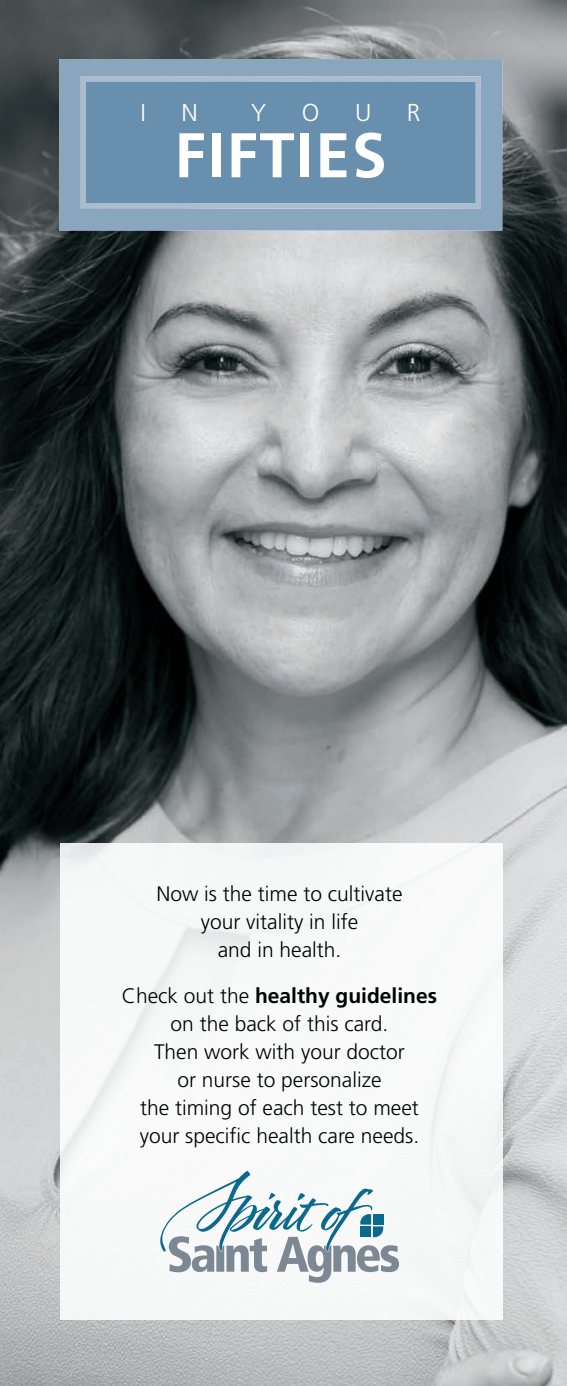
<style>
.page{position:relative;width:567px;height:1386px;background:#fff}
.page>*{position:absolute;margin:0;border:0;box-sizing:border-box;transform-origin:0 0}
.t1{font:700 63px "Frutiger";letter-spacing:.025em;color:#fff}
.t2{font:300 24.5px "Frutiger";color:#fff}
.t3{font:300 21px/28px "Frutiger";color:#000101;text-align:center}
.s1{font-weight:700}
</style>
<div class="page">
<img style="left:0;top:0;width:567px;height:1386px">
<div style="left:59px;top:59px;width:443px;height:171px;background:#8aa5be"></div>
<img style="left:60px;top:844px;width:443px;height:475px">
<img style="left:81px;top:76px;width:400px;height:132px">
<svg style="left:160px;top:1171px;width:239px;height:112px"></svg>
<p class="t2" style="left:141px;top:99px;width:7px">I</p>
<p class="t2" style="left:182px;top:99px;width:18px">N</p>
<p class="t2" style="left:251px;top:99px;width:16px">Y</p>
<p class="t2" style="left:302px;top:99px;width:19px">O</p>
<p class="t2" style="left:355px;top:99px;width:18px">U</p>
<p class="t2" style="left:407px;top:99px;width:15px">R</p>
<h1 class="t1" style="left:174px;top:118px;width:214px">FIFTIES</h1>
<p class="t3" style="left:156px;top:880px;width:248px">Now is the time to cultivate your vitality in life<br>and in health.</p>
<p class="t3" style="left:122px;top:982px;width:317px">Check out the <span class="s1">healthy guidelines </span>on the back of this card.<br>Then work with your doctor<br>or nurse to personalize<br>the timing of each test to meet your specific health care needs.</p>
</div>
